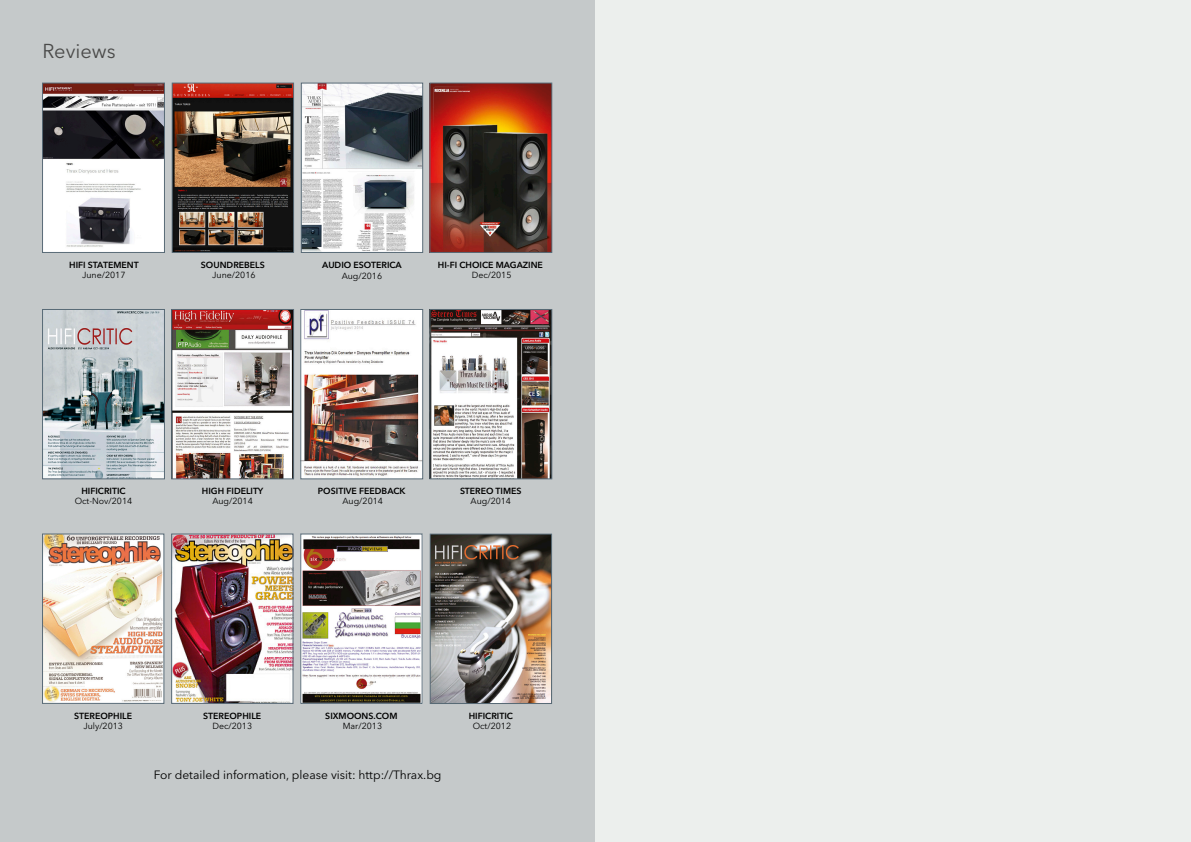
<style>
.page{position:relative;width:1191px;height:842px;background:#fff}
.page>*{position:absolute;margin:0;border:0;box-sizing:border-box;transform-origin:0 0}
.t1{font:20px "Avenir Next LT Pro";color:#4a4a49}
.t2{font:12px "Avenir Next LT Pro";color:#000}
.t3{font:600 8.8px "Avenir Next LT Pro";color:#000}
.t4{font:8.8px "Avenir Next LT Pro";color:#000}
</style>
<div class="page">
<div style="left:0;top:0;width:595px;height:842px;background:#c5c9ca"></div>
<img style="left:173px;top:536px;width:118px;height:166px">
<div style="left:171px;top:534px;width:122px;height:170px;border:1px solid #586a76"></div>
<img style="left:44px;top:536px;width:118px;height:166px">
<div style="left:42px;top:534px;width:122px;height:170px;border:1px solid #586a76"></div>
<img style="left:174px;top:85px;width:118px;height:166px">
<div style="left:172px;top:83px;width:122px;height:170px;border:1px solid #586a76"></div>
<img style="left:302px;top:536px;width:118px;height:166px">
<div style="left:300px;top:534px;width:122px;height:170px;border:1px solid #586a76"></div>
<img style="left:303px;top:85px;width:118px;height:166px">
<div style="left:301px;top:83px;width:122px;height:170px;border:1px solid #586a76"></div>
<img style="left:432px;top:536px;width:118px;height:166px">
<div style="left:430px;top:534px;width:122px;height:170px;border:1px solid #586a76"></div>
<img style="left:44px;top:311px;width:119px;height:166px">
<div style="left:42px;top:309px;width:123px;height:170px;border:1px solid #586a76"></div>
<img style="left:173px;top:311px;width:119px;height:166px">
<div style="left:171px;top:309px;width:123px;height:170px;border:1px solid #586a76"></div>
<img style="left:302px;top:311px;width:119px;height:166px">
<div style="left:300px;top:309px;width:123px;height:170px;border:1px solid #586a76"></div>
<img style="left:431px;top:311px;width:119px;height:166px">
<div style="left:429px;top:309px;width:123px;height:170px;border:1px solid #586a76"></div>
<img style="left:431px;top:85px;width:119px;height:166px">
<div style="left:429px;top:83px;width:123px;height:170px;border:1px solid #586a76"></div>
<img style="left:44px;top:85px;width:119px;height:166px">
<div style="left:42px;top:83px;width:123px;height:170px;border:1px solid #586a76"></div>
<div style="left:595px;top:0;width:596px;height:842px;background:#ecefed"></div>
<p class="t1" style="left:43px;top:39px;width:75px">Reviews</p>
<p class="t3" style="left:69px;top:259px;width:71px">HIFI STATEMENT</p>
<p class="t4" style="left:82px;top:270px;width:45px">June/2017</p>
<p class="t3" style="left:201px;top:259px;width:65px">SOUNDREBELS</p>
<p class="t4" style="left:212px;top:270px;width:45px">June/2016</p>
<p class="t3" style="left:322px;top:260px;width:81px">AUDIO ESOTERICA</p>
<p class="t4" style="left:342px;top:270px;width:42px">Aug/2016</p>
<p class="t3" style="left:438px;top:259px;width:107px">HI-FI CHOICE MAGAZINE</p>
<p class="t4" style="left:472px;top:270px;width:41px">Dec/2015</p>
<p class="t3" style="left:81px;top:485px;width:46px">HIFICRITIC</p>
<p class="t4" style="left:75px;top:496px;width:59px">Oct-Nov/2014</p>
<p class="t3" style="left:202px;top:485px;width:63px">HIGH FIDELITY</p>
<p class="t4" style="left:212px;top:496px;width:42px">Aug/2014</p>
<p class="t3" style="left:318px;top:485px;width:89px">POSITIVE FEEDBACK</p>
<p class="t4" style="left:342px;top:496px;width:42px">Aug/2014</p>
<p class="t3" style="left:460px;top:485px;width:63px">STEREO TIMES</p>
<p class="t4" style="left:470px;top:496px;width:42px">Aug/2014</p>
<p class="t3" style="left:74px;top:710px;width:59px">STEREOPHILE</p>
<p class="t4" style="left:83px;top:721px;width:41px">July/2013</p>
<p class="t3" style="left:203px;top:710px;width:59px">STEREOPHILE</p>
<p class="t4" style="left:212px;top:721px;width:41px">Dec/2013</p>
<p class="t3" style="left:325px;top:710px;width:74px">SIXMOONS.COM</p>
<p class="t4" style="left:343px;top:721px;width:41px">Mar/2013</p>
<p class="t2" style="left:154px;top:768px;width:289px">For detailed information, please visit: http://Thrax.bg</p>
<p class="t3" style="left:469px;top:710px;width:46px">HIFICRITIC</p>
<p class="t4" style="left:473px;top:721px;width:40px">Oct/2012</p>
</div>
